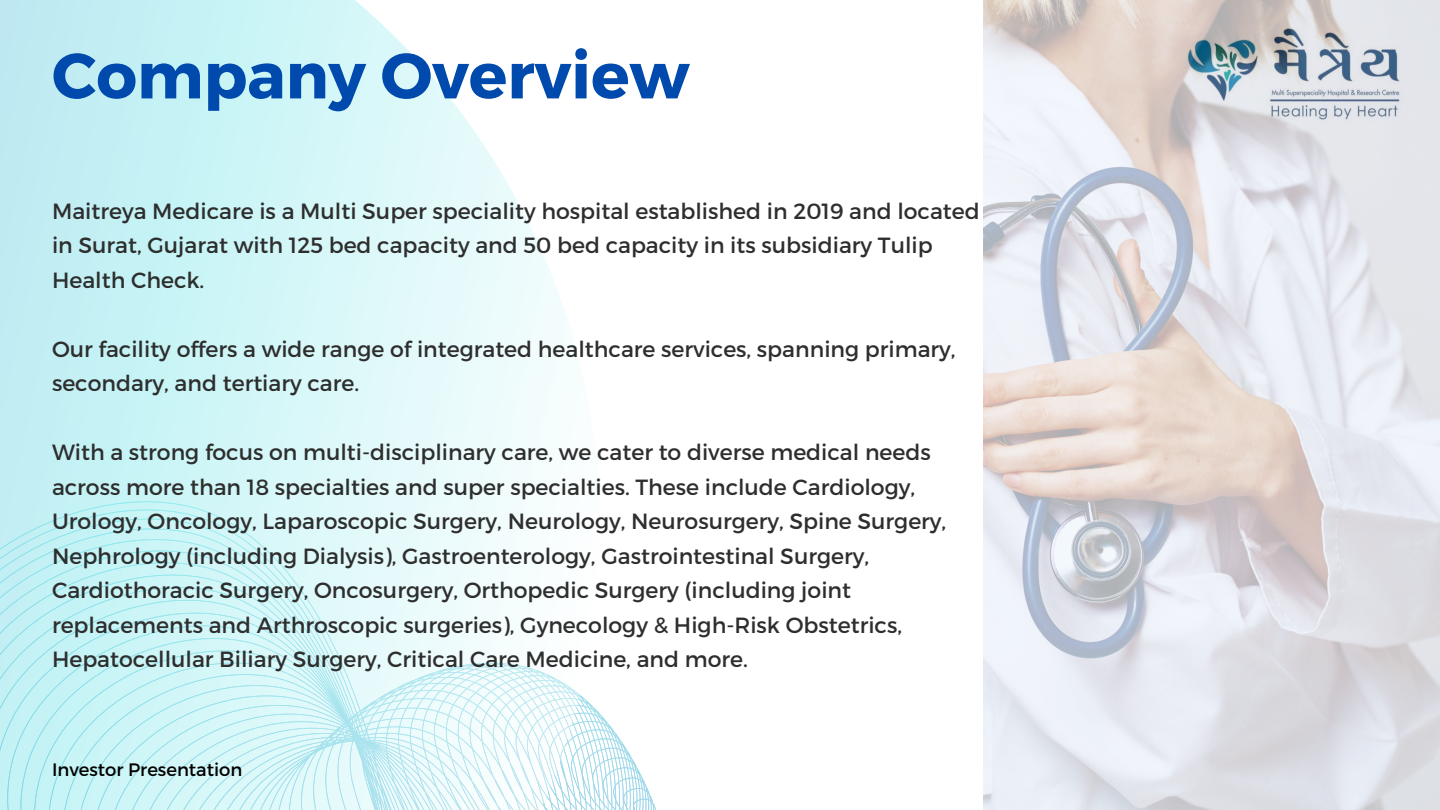
<style>
.page{position:relative;width:1440px;height:810px;background:#fff}
.page>*{position:absolute;margin:0;border:0;box-sizing:border-box;transform-origin:0 0}
.t1{font:700 64px "Montserrat";color:#004aad}
.t2{font:22px/34.5px "Montserrat";color:#2e2e2e}
.t3{font:18px "Montserrat";color:#000}
</style>
<div class="page">
<img style="left:983px;top:0;width:457px;height:810px">
<svg style="left:0;top:0;width:656px;height:810px"></svg>
<h1 class="t1" style="left:52px;top:34px;width:639px">Company Overview</h1>
<p class="t2" style="left:52px;top:193px;width:929px">Maitreya Medicare is a Multi Super speciality hospital established in 2019 and located in Surat, Gujarat with 125 bed capacity and 50 bed capacity in its subsidiary Tulip<br>Health Check.</p>
<h2 class="t2" style="left:52px;top:331px;width:905px">Our facility offers a wide range of integrated healthcare services, spanning primary, secondary, and tertiary care.</h2>
<h2 class="t2" style="left:52px;top:434px;width:896px">With a strong focus on multi-disciplinary care, we cater to diverse medical needs across more than 18 specialties and super specialties. These include Cardiology, Urology, Oncology, Laparoscopic Surgery, Neurology, Neurosurgery, Spine Surgery, Nephrology (including Dialysis), Gastroenterology, Gastrointestinal Surgery, Cardiothoracic Surgery, Oncosurgery, Orthopedic Surgery (including joint replacements and Arthroscopic surgeries), Gynecology &amp; High-Risk Obstetrics, Hepatocellular Biliary Surgery, Critical Care Medicine, and more.</h2>
<p class="t3" style="left:52px;top:758px;width:192px">Investor Presentation</p>
</div>
